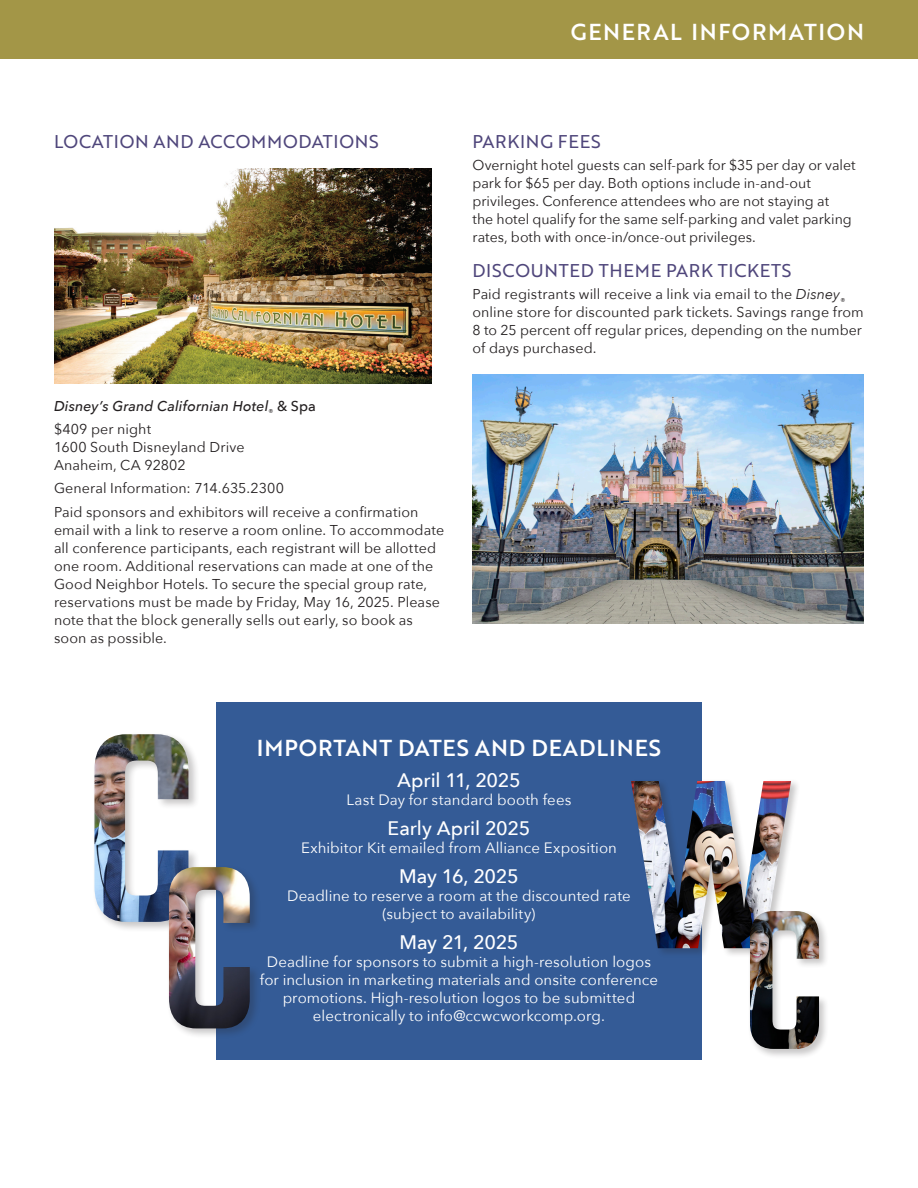
<style>
.page{position:relative;width:918px;height:1188px;background:#fff}
.page>*{position:absolute;margin:0;border:0;box-sizing:border-box;transform-origin:0 0}
.Subhead_2{font:22.5px "Brother 1816 Medium";letter-spacing:.04em;color:#fff}
.Subhead_1{font:22.5px "Brother 1816 Medium";letter-spacing:.07em;color:#fff}
.Body_Copy{font:500 19.5px "Avenir Next";letter-spacing:-.015em;color:#fff}
.Subhead_2-2{font:18px "Brother 1816 Regular";letter-spacing:.04em;color:#4f467b}
.Body_Copy-2{font:15px/18px "Avenir Next";letter-spacing:.005em;color:#fff;text-align:center}
.Body_Copy-3{font:14.25px/18px "Avenir Next";letter-spacing:.005em;color:#231f20}
.Body_Copy-4{font:italic 500 14.25px "Avenir Next";letter-spacing:.01em;color:#231f20}
.s1{font-style:normal}
.s2{font-style:italic}
</style>
<div class="page">
<div style="left:0;top:0;width:918px;height:58px;background:#a39647"></div>
<img style="left:54px;top:168px;width:378px;height:216px">
<img style="left:472px;top:375px;width:392px;height:249px">
<div style="left:216px;top:702px;width:486px;height:358px;background:#345b96"></div>
<div style="left:92px;top:732px;width:107px;height:201px;background:#231f20;opacity:.25"></div>
<img style="left:94px;top:734px;width:94px;height:188px">
<div style="left:629px;top:779px;width:172px;height:180px;background:#231f20;opacity:.25"></div>
<img style="left:631px;top:781px;width:160px;height:167px">
<div style="left:748px;top:909px;width:81px;height:150px;background:#231f20;opacity:.25"></div>
<img style="left:750px;top:911px;width:69px;height:138px">
<div style="left:166px;top:865px;width:95px;height:175px;background:#231f20;opacity:.25"></div>
<img style="left:169px;top:867px;width:81px;height:161px">
<p class="Subhead_1" style="left:571px;top:15px;width:295px">GENERAL INFORMATION</p>
<p class="Subhead_2-2" style="left:54px;top:128px;width:326px">LOCATION AND ACCOMMODATIONS</p>
<p class="Body_Copy-4" style="left:54px;top:393px;width:264px">Disney’s Grand Californian Hotel<sub>®</sub> <span class="s1">&amp; Spa</span></p>
<p class="Body_Copy-3" style="left:54px;top:419px;width:192px">$409 per night<br>1600 South Disneyland Drive<br>Anaheim, CA 92802</p>
<p class="Body_Copy-3" style="left:54px;top:479px;width:232px">General Information: 714.635.2300</p>
<p class="Body_Copy-3" style="left:54px;top:502px;width:392px">Paid sponsors and exhibitors will receive a confirmation email with a link to reserve a room online. To accommodate all conference participants, each registrant will be allotted one room. Additional reservations can made at one of the Good Neighbor Hotels. To secure the special group rate, reservations must be made by Friday, May 16, 2025. Please note that the block generally sells out early, so book as soon as possible.</p>
<p class="Subhead_2-2" style="left:472px;top:128px;width:130px">PARKING FEES</p>
<p class="Body_Copy-3" style="left:472px;top:156px;width:385px">Overnight hotel guests can self-park for $35 per day or valet park for $65 per day. Both options include in-and-out privileges. Conference attendees who are not staying at<br>the hotel qualify for the same self-parking and valet parking rates, both with once-in/once-out privileges.</p>
<p class="Subhead_2-2" style="left:472px;top:257px;width:321px">DISCOUNTED THEME PARK TICKETS</p>
<p class="Body_Copy-3" style="left:472px;top:285px;width:393px">Paid registrants will receive a link via email to the <span class="s2">Disney</span><sub>® </sub>online store for discounted park tickets. Savings range from 8 to 25 percent off regular prices, depending on the number of days purchased.</p>
<p class="Subhead_2" style="left:257px;top:731px;width:406px">IMPORTANT DATES AND DEADLINES</p>
<p class="Body_Copy" style="left:397px;top:764px;width:125px">April 11, 2025</p>
<p class="Body_Copy-2" style="left:347px;top:790px;width:226px">Last Day for standard booth fees</p>
<p class="Body_Copy" style="left:388px;top:812px;width:144px">Early April 2025</p>
<p class="Body_Copy-2" style="left:301px;top:838px;width:317px">Exhibitor Kit emailed from Alliance Exposition</p>
<p class="Body_Copy" style="left:399px;top:860px;width:121px">May 16, 2025</p>
<p class="Body_Copy-2" style="left:287px;top:886px;width:345px">Deadline to reserve a room at the discounted rate (subject to availability)</p>
<p class="Body_Copy" style="left:399px;top:926px;width:121px">May 21, 2025</p>
<p class="Body_Copy-2" style="left:260px;top:952px;width:400px">Deadline for sponsors to submit a high-resolution logos for inclusion in marketing materials and onsite conference promotions. High-resolution logos to be submitted electronically to info@ccwcworkcomp.org.</p>
</div>
